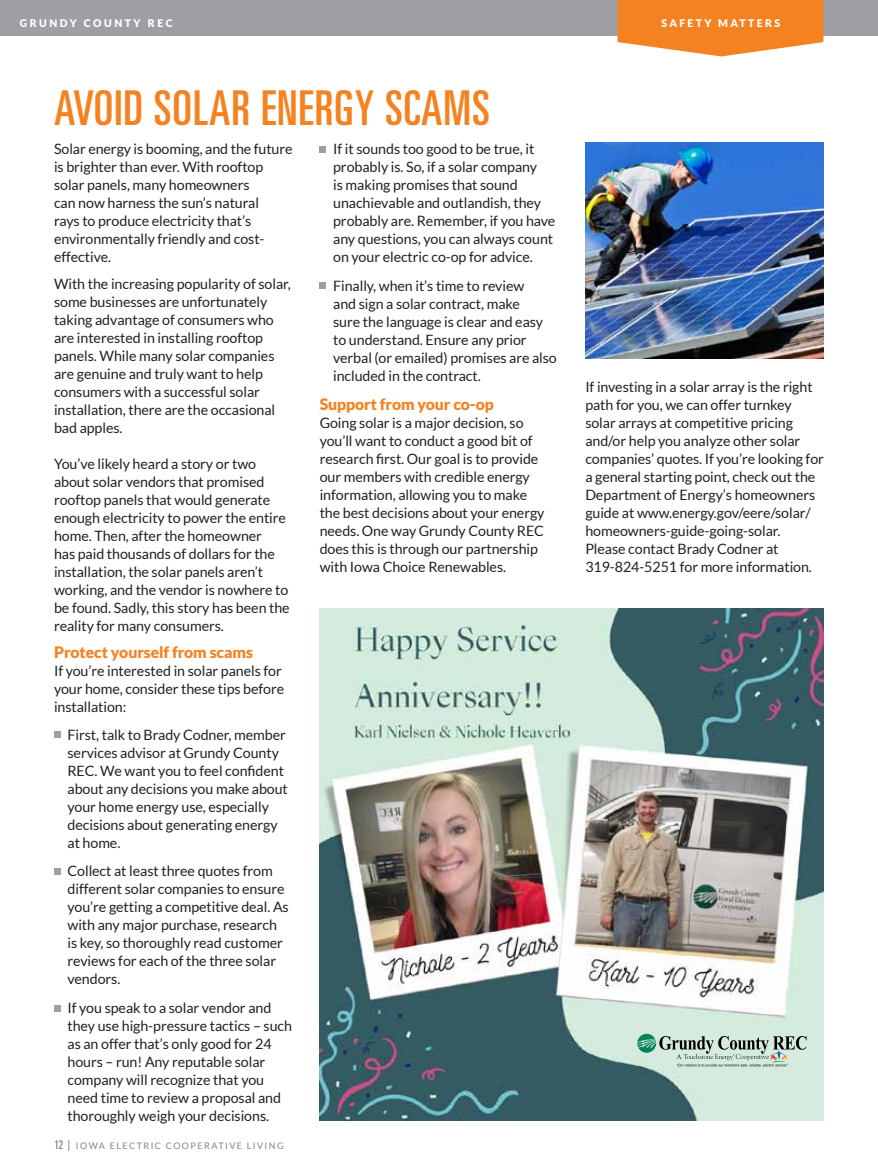
<style>
.page{position:relative;width:878px;height:1175px;background:#fff}
.page>*{position:absolute;margin:0;border:0;box-sizing:border-box;transform-origin:0 0}
.t1{font:ultra-condensed 48px "Univers";letter-spacing:.02em;color:#f58220}
.t2{font:900 15.75px "Lato";letter-spacing:-.005em;color:#f58220}
.t3{font:14.25px/18px "Lato";letter-spacing:-.005em;color:#231f20}
.t4{font:900 10.5px "Lato";letter-spacing:.24em;color:#fff}
.t5{font:900 10.5px "Lato";letter-spacing:.22em;color:#fff}
.t6{font:9px "Lato";letter-spacing:.16em;color:#808285}
.s1{font-family:"Univers";font-stretch:ultra-condensed;font-size:12px}
.s2{font-size:12px}
</style>
<div class="page">
<div style="left:0;top:0;width:878px;height:35px;background:#9d9fa2"></div>
<svg style="left:617px;top:0;width:206px;height:56px;background:#f5913b"></svg>
<div style="left:54px;top:731px;width:6px;height:7px;background:#9d9fa2"></div>
<div style="left:54px;top:868px;width:6px;height:7px;background:#9d9fa2"></div>
<svg style="left:54px;top:1005px;width:6px;height:6px"></svg>
<svg style="left:320px;top:146px;width:6px;height:6px"></svg>
<svg style="left:320px;top:283px;width:6px;height:6px"></svg>
<img style="left:320px;top:608px;width:503px;height:512px">
<img style="left:585px;top:142px;width:239px;height:217px">
<svg style="left:637px;top:1033px;width:169px;height:34px;background:#acc3b7"></svg>
<p class="t4" style="left:20px;top:17px;width:154px">GRUNDY COUNTY REC</p>
<p class="t5" style="left:661px;top:17px;width:120px">SAFETY MATTERS</p>
<h1 class="t1" style="left:54px;top:80px;width:437px">AVOID SOLAR ENERGY SCAMS</h1>
<p class="t3" style="left:54px;top:139px;width:240px">Solar energy is booming, and the future is brighter than ever. With rooftop solar panels, many homeowners<br>can now harness the sun’s natural<br>rays to produce electricity that’s environmentally friendly and cost&shy;effective.</p>
<p class="t3" style="left:54px;top:275px;width:238px">With the increasing popularity of solar, some businesses are unfortunately taking advantage of consumers who are interested in installing rooftop panels. While many solar companies are genuine and truly want to help consumers with a successful solar installation, there are the occasional bad apples.</p>
<p class="t3" style="left:54px;top:455px;width:237px">You’ve likely heard a story or two about solar vendors that promised rooftop panels that would generate enough electricity to power the entire home. Then, after the homeowner<br>has paid thousands of dollars for the installation, the solar panels aren’t working, and the vendor is nowhere to be found. Sadly, this story has been the reality for many consumers.</p>
<p class="t2" style="left:54px;top:643px;width:200px">Protect yourself from scams</p>
<p class="t3" style="left:54px;top:662px;width:232px">If you’re interested in solar panels for your home, consider these tips before installation:</p>
<p class="t3" style="left:68px;top:725px;width:222px">First, talk to Brady Codner, member services advisor at Grundy County<br>REC. We want you to feel confident about any decisions you make about your home energy use, especially decisions about generating energy at home.</p>
<p class="t3" style="left:68px;top:862px;width:223px">Collect at least three quotes from different solar companies to ensure you’re getting a competitive deal. As with any major purchase, research is key, so thoroughly read customer reviews for each of the three solar vendors.</p>
<p class="t3" style="left:68px;top:999px;width:226px">If you speak to a solar vendor and they use high-pressure tactics – such as an offer that’s only good for 24 hours – run! Any reputable solar company will recognize that you need time to review a proposal and thoroughly weigh your decisions.</p>
<p class="t3" style="left:333px;top:139px;width:224px">If it sounds too good to be true, it probably is. So, if a solar company<br>is making promises that sound unachievable and outlandish, they probably are. Remember, if you have any questions, you can always count on your electric co-op for advice.</p>
<p class="t3" style="left:333px;top:276px;width:225px">Finally, when it’s time to review<br>and sign a solar contract, make<br>sure the language is clear and easy to understand. Ensure any prior verbal (or emailed) promises are also included in the contract.</p>
<p class="t2" style="left:320px;top:394px;width:176px">Support from your co-op</p>
<p class="t3" style="left:320px;top:413px;width:226px">Going solar is a major decision, so you’ll want to conduct a good bit of research first. Our goal is to provide our members with credible energy information, allowing you to make the best decisions about your energy needs. One way Grundy County REC does this is through our partnership with Iowa Choice Renewables.</p>
<p class="t6" style="left:55px;top:1141px;width:231px"><span class="s1">12</span> <span class="s2">|</span> IOWA ELECTRIC COOPERATIVE LIVING</p>
<p class="t3" style="left:585px;top:377px;width:240px">If investing in a solar array is the right path for you, we can offer turnkey solar arrays at competitive pricing and/or help you analyze other solar companies’ quotes. If you’re looking for a general starting point, check out the Department of Energy’s homeowners guide at www.energy.gov/eere/solar/ homeowners-guide-going-solar.<br>Please contact Brady Codner at 319-824-5251 for more information.</p>
</div>
